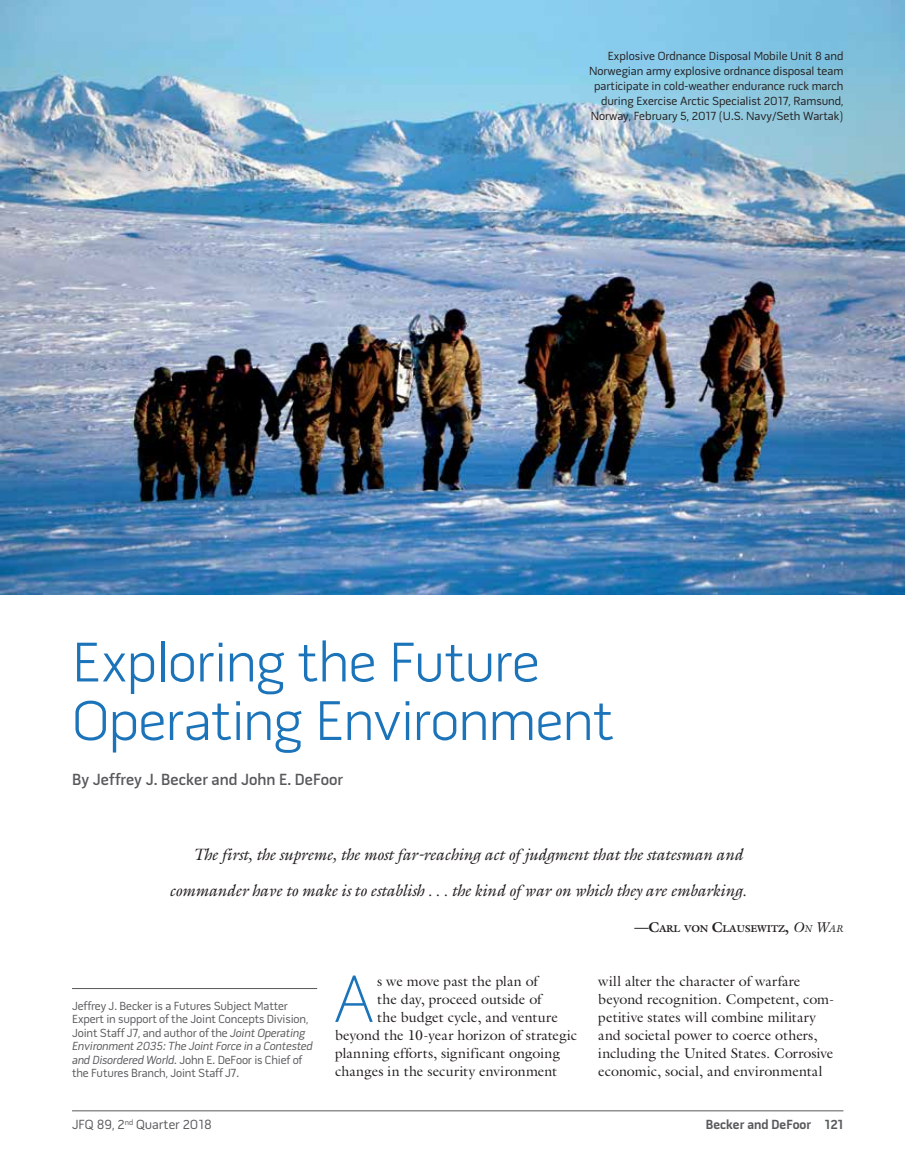
<style>
.page{position:relative;width:905px;height:1175px;background:#fff}
.page>*{position:absolute;margin:0;border:0;box-sizing:border-box;transform-origin:0 0}
.t1{font:100 67.2px "Pill Gothic 600 mg";color:#1b74ba}
.t2{font:300 57px/58.5px "Pill Gothic 600 mg";letter-spacing:-.02em;color:#1b74ba}
.t3{font:italic 16.5px/36px "Galliard Std";letter-spacing:-.015em;color:#231f20;text-align:right}
.t4{font:600 16.5px "Pill Gothic 600 mg";color:#58595b}
.t5{font:14.25px/18px "Galliard Std";color:#231f20}
.t6{font:13.5px "Pill Gothic 600 mg";color:#58595b}
.t7{font:700 13.5px "Pill Gothic 600 mg";color:#58595b}
.t8{font:12px/13.5px "Pill Gothic 600 mg";letter-spacing:-.01em;color:#58595b}
.t9{font:12px/15px "Pill Gothic 600 mg";color:#231f20;text-align:right}
.t10{font:700 10.05px "Galliard Std";letter-spacing:-.02em;color:#231f20}
.s1{font-size:14.25px}
.s2{font-weight:400;font-style:italic;font-size:14.25px}
.s3{font-weight:400;font-style:italic}
.s4{font-style:italic}
</style>
<div class="page">
<hr style="left:72px;top:1110px;width:771px;height:1px;background:#58595b">
<hr style="left:72px;top:988px;width:245px;height:1px;background:#58595b">
<img style="left:0;top:0;width:904px;height:594px">
<p class="t9" style="left:589px;top:49px;width:256px">Explosive Ordnance Disposal Mobile Unit 8 and Norwegian army explosive ordnance disposal team participate in cold-weather endurance ruck march during Exercise Arctic Specialist 2017, Ramsund, Norway, February 5, 2017 (U.S. Navy/Seth Wartak)</p>
<h2 class="t2" style="left:72px;top:638px;width:543px">Exploring the Future<br>Operating Environment</h2>
<p class="t4" style="left:72px;top:772px;width:272px">By Jeffrey J. Becker and John E. DeFoor</p>
<p class="t3" style="left:169px;top:836px;width:578px">The first, the supreme, the most far-reaching act of judgment that the statesman and commander have to make is to establish . . . the kind of war on which they are embarking.</p>
<p class="t10" style="left:634px;top:922px;width:210px"><span class="s1">—C</span>ARL VON <span class="s1">C</span>LAUSEWITZ<span class="s1">,</span> <span class="s2">O</span><span class="s3">N</span> <span class="s2">W</span><span class="s3">AR</span></p>
<p class="t8" style="left:72px;top:1000px;width:242px">Jeffrey J. Becker is a Futures Subject Matter Expert in support of the Joint Concepts Division, Joint Staff J7, and author of the <span class="s4">Joint Operating Environment 2035: The Joint Force in a Contested and Disordered World</span>. John E. DeFoor is Chief of the Futures Branch, Joint Staff J7.</p>
<h1 class="t1" style="left:333px;top:972px;width:42px">A</h1>
<p class="t5" style="left:377px;top:971px;width:162px">s we move past the plan of</p>
<p class="t5" style="left:377px;top:989px;width:166px">the day, proceed outside of</p>
<p class="t5" style="left:377px;top:1007px;width:182px">the budget cycle, and venture</p>
<p class="t5" style="left:335px;top:1025px;width:243px">beyond the 10-year horizon of strategic</p>
<p class="t5" style="left:335px;top:1043px;width:226px">planning efforts, significant ongoing</p>
<p class="t5" style="left:335px;top:1061px;width:223px">changes in the security environment</p>
<p class="t5" style="left:598px;top:971px;width:237px">will alter the character of warfare beyond recognition. Competent, com&shy;petitive states will combine military and societal power to coerce others, including the United States. Corrosive economic, social, and environmental</p>
<p class="t6" style="left:72px;top:1119px;width:141px">JFQ 89, 2<sup>nd</sup> Quarter 2018</p>
<p class="t7" style="left:705px;top:1119px;width:139px">Becker and DeFoor 121</p>
</div>
